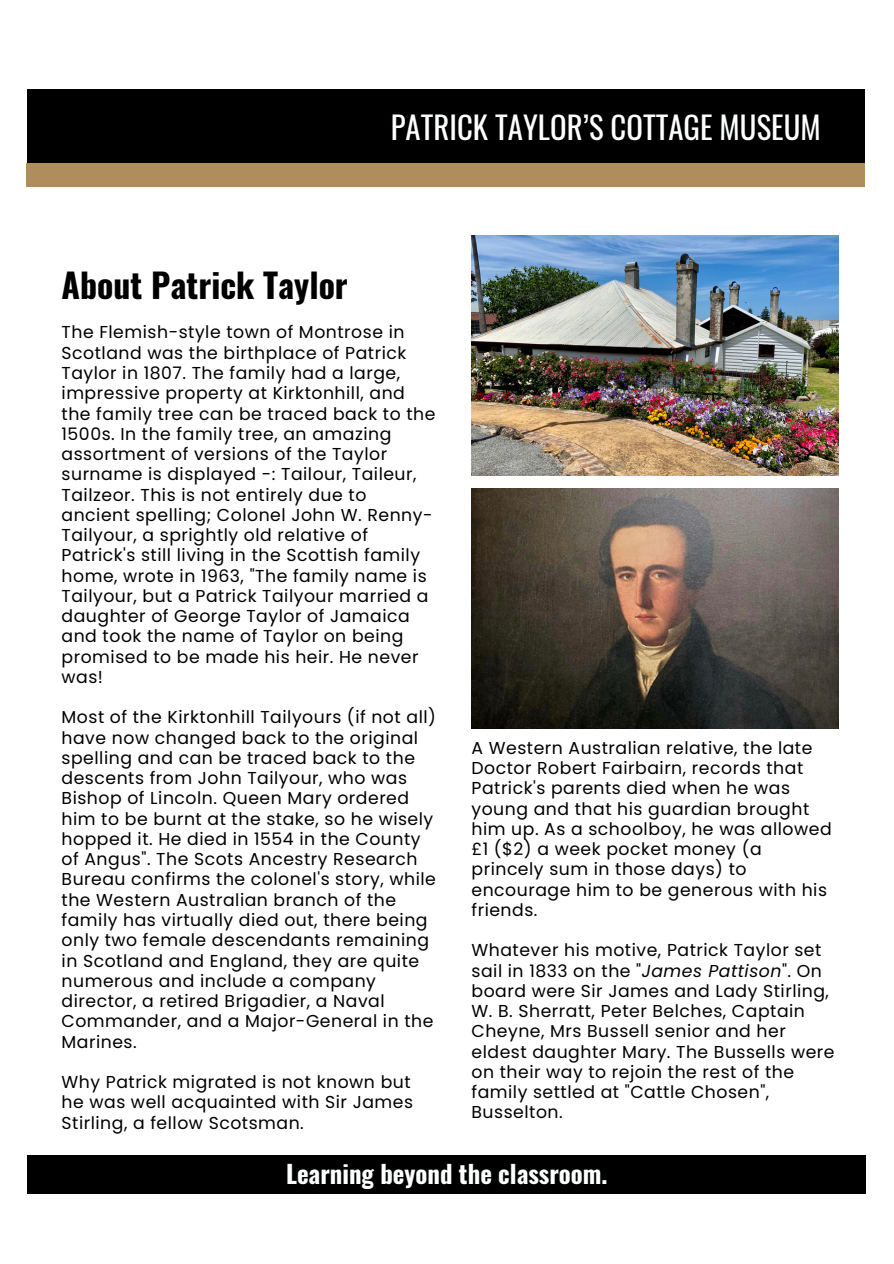
<style>
.page{position:relative;width:894px;height:1264px;background:#fff}
.page>*{position:absolute;margin:0;border:0;box-sizing:border-box;transform-origin:0 0}
.t1{font:700 33.75px "Oswald";color:#000}
.t2{font:30.75px "Oswald";color:#fdfefe}
.t3{font:700 24.75px "Oswald";color:#fdfefe}
.t4{font:17.25px/20.2px "Poppins";letter-spacing:.03em;color:#000}
.s1{font-style:italic}
</style>
<div class="page">
<div style="left:26px;top:163px;width:838px;height:24px;background:#b08e5b"></div>
<div style="left:27px;top:1154px;width:839px;height:39px;background:#000"></div>
<img style="left:471px;top:235px;width:367px;height:240px">
<div style="left:27px;top:89px;width:838px;height:74px;background:#000"></div>
<img style="left:471px;top:489px;width:367px;height:239px">
<p class="t2" style="left:391px;top:103px;width:431px">PATRICK TAYLOR’S COTTAGE MUSEUM</p>
<p class="t1" style="left:62px;top:259px;width:288px">About Patrick Taylor</p>
<h1 class="t4" style="left:62px;top:322px;width:375px">The Flemish-style town of Montrose in Scotland was the birthplace of Patrick Taylor in 1807. The family had a large, impressive property at Kirktonhill, and the family tree can be traced back to the 1500s. In the family tree, an amazing assortment of versions of the Taylor surname is displayed -: Tailour, Taileur, Tailzeor. This is not entirely due to ancient spelling; Colonel John W. Renny-Tailyour, a sprightly old relative of Patrick's still living in the Scottish family home, wrote in 1963, "The family name is Tailyour, but a Patrick Tailyour married a daughter of George Taylor of Jamaica and took the name of Taylor on being promised to be made his heir. He never was!</h1>
<h2 class="t4" style="left:62px;top:707px;width:376px">Most of the Kirktonhill Tailyours (if not all) have now changed back to the original spelling and can be traced back to the descents from John Tailyour, who was Bishop of Lincoln. Queen Mary ordered him to be burnt at the stake, so he wisely hopped it. He died in 1554 in the County of Angus". The Scots Ancestry Research Bureau confirms the colonel's story, while the Western Australian branch of the family has virtually died out, there being only two female descendants remaining in Scotland and England, they are quite numerous and include a company director, a retired Brigadier, a Naval Commander, and a Major-General in the Marines.</h2>
<p class="t4" style="left:62px;top:1071px;width:353px">Why Patrick migrated is not known but he was well acquainted with Sir James<br>Stirling, a fellow Scotsman.</p>
<p class="t4" style="left:471px;top:737px;width:361px">A Western Australian relative, the late<br>Doctor Robert Fairbairn, records that<br>Patrick's parents died when he was young and that his guardian brought him up. As a schoolboy, he was allowed £1 ($2) a week pocket money (a princely sum in those days) to encourage him to be generous with his friends.</p>
<p class="t4" style="left:471px;top:940px;width:364px">Whatever his motive, Patrick Taylor set sail in 1833 on the "<span class="s1">James Pattison</span>". On board were Sir James and Lady Stirling, W. B. Sherratt, Peter Belches, Captain Cheyne, Mrs Bussell senior and her eldest daughter Mary. The Bussells were on their way to rejoin the rest of the family settled at "Cattle Chosen", Busselton.</p>
<p class="t3" style="left:286px;top:1154px;width:323px">Learning beyond the classroom.</p>
</div>
